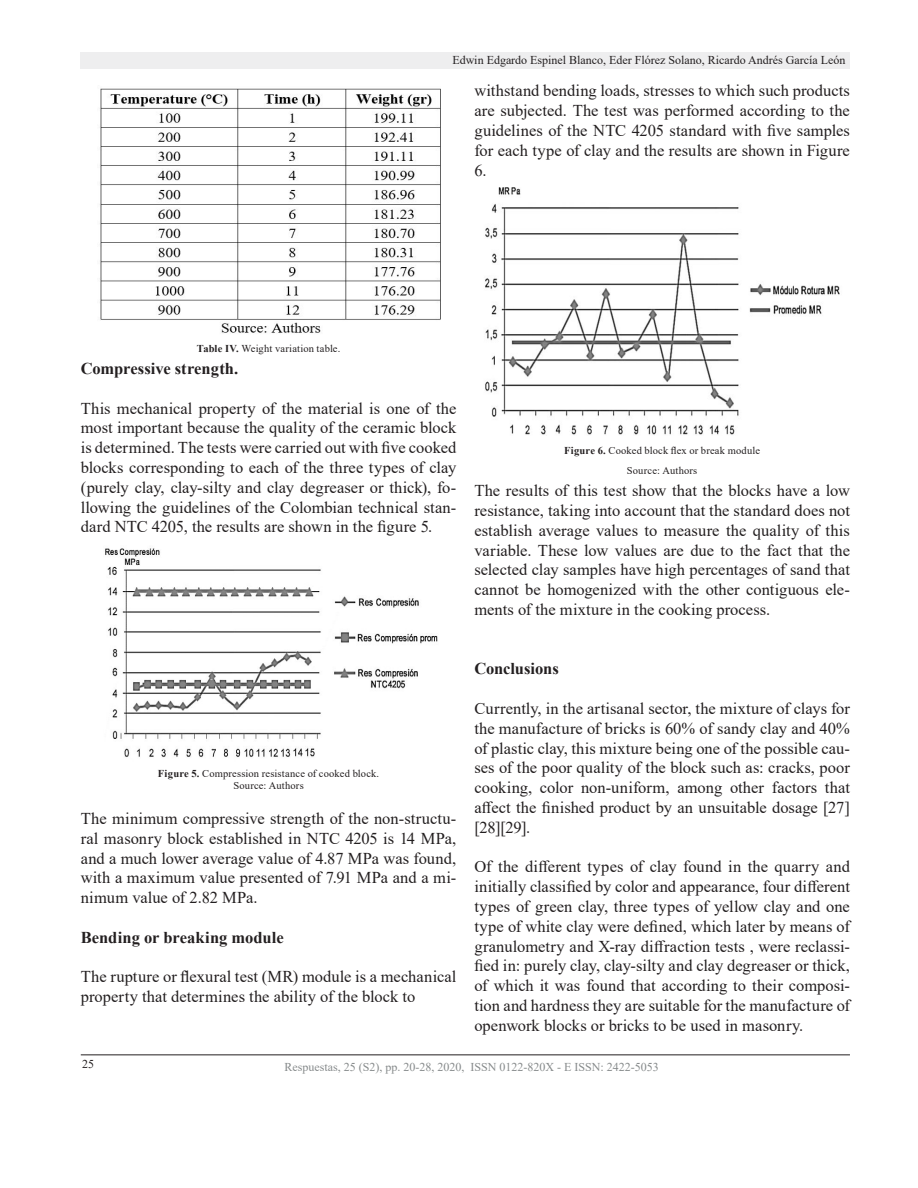
<style>
.page{position:relative;width:918px;height:1188px;background:#fff}
.page>*{position:absolute;margin:0;border:0;box-sizing:border-box;transform-origin:0 0}
.t1{font:16.5px/19.8px "Times New Roman";letter-spacing:.005em;color:#231f20;text-align:justify}
.t2{font:700 16.5px "Times New Roman";color:#231f20}
.t3{font:12px "Times New Roman";color:#231f20}
.t4{font:12px "Times New Roman";color:#868a8b}
.t5{font:10.5px "Times New Roman";letter-spacing:.015em;color:#231f20}
.s1{font-weight:700}
</style>
<div class="page">
<div style="left:81px;top:52px;width:769px;height:17px;background:#eeeeef"></div>
<hr style="left:81px;top:1054px;width:769px;height:1px;background:#231f20">
<img style="left:100px;top:88px;width:341px;height:245px">
<img style="left:105px;top:548px;width:333px;height:210px">
<img style="left:485px;top:187px;width:355px;height:248px">
<p class="t3" style="left:452px;top:51px;width:395px">Edwin Edgardo Espinel Blanco, Eder Flórez Solano, Ricardo Andrés García León</p>
<p class="t1" style="left:474px;top:81px;width:377px">withstand bending loads, stresses to which such products are subjected. The test was performed according to the guidelines of the NTC 4205 standard with five samples for each type of clay and the results are shown in Figure 6.</p>
<p class="t5" style="left:197px;top:341px;width:145px"><span class="s1">Table IV.</span> Weight variation table.</p>
<p class="t2" style="left:81px;top:357px;width:159px">Compressive strength.</p>
<p class="t1" style="left:81px;top:398px;width:377px">This mechanical property of the material is one of the most important because the quality of the ceramic block is determined. The tests were carried out with five cooked blocks corresponding to each of the three types of clay (purely clay, clay-silty and clay degreaser or thick), fo&shy;llowing the guidelines of the Colombian technical stan&shy;dard NTC 4205, the results are shown in the figure 5.</p>
<p class="t5" style="left:158px;top:766px;width:223px"><span class="s1">Figure 5.</span> Compression resistance of cooked block.</p>
<p class="t5" style="left:233px;top:778px;width:72px">Source: Authors</p>
<p class="t1" style="left:81px;top:808px;width:377px">The minimum compressive strength of the non-structu&shy;ral masonry block established in NTC 4205 is 14 MPa, and a much lower average value of 4.87 MPa was found, with a maximum value presented of 7.91 MPa and a mi&shy;nimum value of 2.82 MPa.</p>
<p class="t2" style="left:81px;top:925px;width:205px">Bending or breaking module</p>
<p class="t1" style="left:81px;top:966px;width:377px">The rupture or flexural test (MR) module is a mechanical property that determines the ability of the block to</p>
<p class="t5" style="left:564px;top:443px;width:198px"><span class="s1">Figure 6.</span> Cooked block flex or break module</p>
<p class="t5" style="left:627px;top:463px;width:72px">Source: Authors</p>
<p class="t1" style="left:474px;top:480px;width:377px">The results of this test show that the blocks have a low resistance, taking into account that the standard does not establish average values to measure the quality of this variable. These low values are due to the fact that the selected clay samples have high percentages of sand that cannot be homogenized with the other contiguous ele&shy;ments of the mixture in the cooking process.</p>
<p class="t2" style="left:474px;top:657px;width:86px">Conclusions</p>
<p class="t1" style="left:474px;top:698px;width:377px">Currently, in the artisanal sector, the mixture of clays for the manufacture of bricks is 60% of sandy clay and 40% of plastic clay, this mixture being one of the possible cau&shy;ses of the poor quality of the block such as: cracks, poor cooking, color non-uniform, among other factors that affect the finished product by an unsuitable dosage [27] [28][29].</p>
<p class="t1" style="left:474px;top:856px;width:377px">Of the different types of clay found in the quarry and initially classified by color and appearance, four different types of green clay, three types of yellow clay and one type of white clay were defined, which later by means of granulometry and X-ray diffraction tests , were reclassi&shy;fied in: purely clay, clay-silty and clay degreaser or thick, of which it was found that according to their composi&shy;tion and hardness they are suitable for the manufacture of openwork blocks or bricks to be used in masonry.</p>
<p class="t3" style="left:82px;top:1056px;width:13px">25</p>
<p class="t4" style="left:284px;top:1059px;width:376px">Respuestas, 25 (S2), pp. 20-28, 2020, ISSN 0122-820X - E ISSN: 2422-5053</p>
</div>
